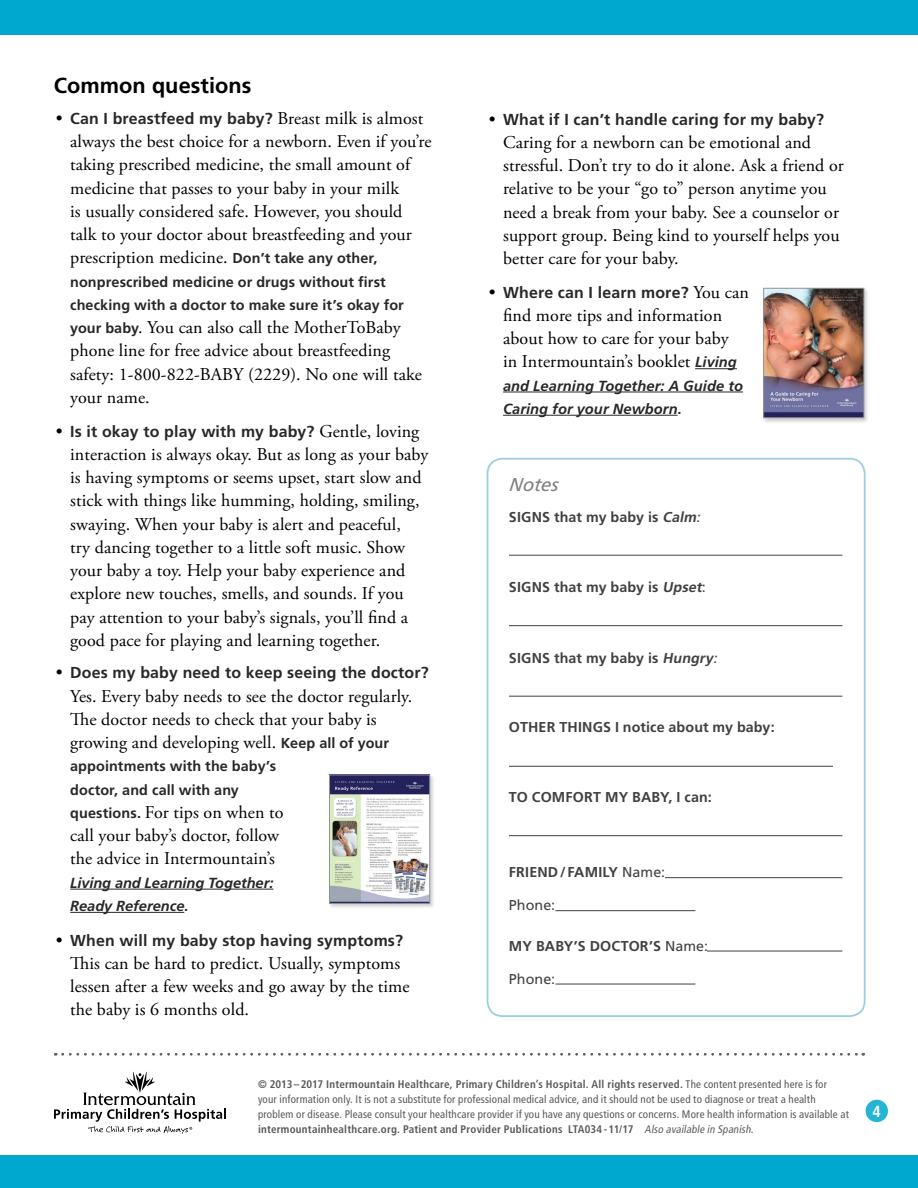
<style>
.page{position:relative;width:918px;height:1188px;background:#fff}
.page>*{position:absolute;margin:0;border:0;box-sizing:border-box;transform-origin:0 0}
.Level_1__h2{font:700 21.75px "Frutiger LT Std";color:#000}
.Main_table{font:italic 18.6px "Frutiger LT Std";color:#808285}
.t1{font:18px/23.2px "Adobe Garamond Pro";letter-spacing:.005em;color:#000}
.Page_Number{font:700 condensed 16.2px "Frutiger LT Std";color:#fff}
.t2{font:700 15.9px "Frutiger LT Std";letter-spacing:.01em;color:#292829}
.t3{font:italic 700 14.7px/23.2px "Frutiger LT Std";letter-spacing:.005em;color:#292829}
.t4{font:700 14.4px/23.2px "Frutiger LT Std";letter-spacing:.005em;color:#292829}
.Main_table-2{font:700 14.25px "Frutiger LT Std";letter-spacing:.01em;color:#414042}
.Main_table-3{font:14.25px "Frutiger LT Std";letter-spacing:.005em;color:#414042}
.t5{font:condensed 10.95px/15px "Frutiger LT Std";letter-spacing:.015em;color:#58595b}
.s1{font-family:"Adobe Garamond Pro";font-weight:400;font-size:18px;color:#000}
.s2{font-family:"Frutiger LT Std";font-weight:700;font-size:14.4px;color:#292829}
.s3{font-style:normal}
.s4{font-family:"Frutiger LT Std";font-weight:700;font-style:italic;font-size:14.7px;color:#292829}
.s5{font-style:italic}
.s6{font-weight:400;font-style:italic}
.s7{font-weight:400}
.s8{font-weight:700}
.s9{font-style:italic;color:#5d5d60}
</style>
<div class="page">
<div style="left:0;top:0;width:918px;height:35px;background:#00a7ce"></div>
<div style="left:0;top:1156px;width:918px;height:32px;background:#00a7ce"></div>
<div style="left:866px;top:1100px;width:22px;height:22px;background:#26b4d6;border-radius:50%"></div>
<svg style="left:54px;top:1072px;width:172px;height:62px"></svg>
<svg style="left:63px;top:1053px;width:801px;height:2px"></svg>
<hr style="left:509px;top:555px;width:333px;height:1px;background:#414042">
<hr style="left:509px;top:625px;width:333px;height:1px;background:#414042">
<hr style="left:509px;top:696px;width:333px;height:1px;background:#414042">
<hr style="left:509px;top:766px;width:324px;height:1px;background:#414042">
<hr style="left:509px;top:835px;width:333px;height:1px;background:#414042">
<hr style="left:665px;top:877px;width:177px;height:1px;background:#414042">
<hr style="left:555px;top:910px;width:140px;height:1px;background:#414042">
<hr style="left:707px;top:951px;width:135px;height:1px;background:#414042">
<hr style="left:555px;top:984px;width:140px;height:1px;background:#414042">
<div style="left:487px;top:458px;width:379px;height:559px;border:2px solid #9ccfe0;border-radius:15px"></div>
<div style="left:328px;top:773px;width:108px;height:136px;background:#000;opacity:.2"></div>
<img style="left:331px;top:776px;width:97px;height:126px">
<div style="left:329px;top:774px;width:101px;height:130px;border:1px solid #939598"></div>
<div style="left:762px;top:287px;width:108px;height:137px;background:#000;opacity:.2"></div>
<img style="left:765px;top:290px;width:97px;height:126px">
<div style="left:763px;top:288px;width:101px;height:130px;border:1px solid #939598"></div>
<hr style="left:70px;top:889px;width:203px;height:1px;background:#292829">
<hr style="left:70px;top:912px;width:114px;height:1px;background:#292829">
<hr style="left:695px;top:368px;width:42px;height:1px;background:#292829">
<hr style="left:503px;top:392px;width:240px;height:1px;background:#292829">
<hr style="left:503px;top:415px;width:175px;height:1px;background:#292829">
<p class="Level_1__h2" style="left:54px;top:73px;width:199px">Common questions</p>
<p class="t2" style="left:56px;top:109px;width:369px"><span class="s1">•</span> Can I breastfeed my baby? <span class="s1">Breast milk is almost</span></p>
<p class="t1" style="left:70px;top:130px;width:363px">always the best choice for a newborn. Even if you’re taking prescribed medicine, the small amount of medicine that passes to your baby in your milk<br>is usually considered safe. However, you should talk to your doctor about breastfeeding and your prescription medicine. <span class="s2">Don’t take any other,</span></p>
<p class="t4" style="left:70px;top:270px;width:335px">nonprescribed medicine or drugs without first checking with a doctor to make sure it’s okay for</p>
<p class="t1" style="left:70px;top:316px;width:353px"><span class="s2">your baby</span>. You can also call the MotherToBaby phone line for free advice about breastfeeding safety: 1-800-822-BABY (2229). No one will take your name.</p>
<p class="t2" style="left:56px;top:422px;width:365px"><span class="s1">•</span> Is it okay to play with my baby? <span class="s1">Gentle, loving</span></p>
<p class="t1" style="left:70px;top:443px;width:360px">interaction is always okay. But as long as your baby is having symptoms or seems upset, start slow and stick with things like humming, holding, smiling, swaying. When your baby is alert and peaceful,<br>try dancing together to a little soft music. Show your baby a toy. Help your baby experience and explore new touches, smells, and sounds. If you pay attention to your baby’s signals, you’ll find a good pace for playing and learning together.</p>
<p class="t2" style="left:56px;top:664px;width:374px"><span class="s1">•</span> Does my baby need to keep seeing the doctor?</p>
<p class="t1" style="left:70px;top:685px;width:344px">Yes. Every baby needs to see the doctor regularly.<br>The doctor needs to check that your baby is growing and developing well. <span class="s2">Keep all of your</span></p>
<p class="t4" style="left:70px;top:755px;width:208px">appointments with the baby’s doctor, and call with any</p>
<p class="t1" style="left:70px;top:801px;width:215px"><span class="s2">questions.</span> For tips on when to call your baby’s doctor, follow the advice in Intermountain’s</p>
<p class="t3" style="left:70px;top:871px;width:205px">Living and Learning Together:<br>Ready Reference<span class="s3">.</span></p>
<p class="t2" style="left:56px;top:931px;width:349px"><span class="s1">•</span> When will my baby stop having symptoms?</p>
<p class="t1" style="left:70px;top:952px;width:341px">This can be hard to predict. Usually, symptoms lessen after a few weeks and go away by the time the baby is 6 months old.</p>
<p class="t2" style="left:489px;top:110px;width:337px"><span class="s1">•</span> What if I can’t handle caring for my baby?</p>
<p class="t1" style="left:503px;top:131px;width:342px">Caring for a newborn can be emotional and stressful. Don’t try to do it alone. Ask a friend or relative to be your “go to” person anytime you need a break from your baby. See a counselor or support group. Being kind to yourself helps you better care for your baby.</p>
<p class="t2" style="left:489px;top:283px;width:262px"><span class="s1">•</span> Where can I learn more? <span class="s1">You can</span></p>
<p class="t1" style="left:503px;top:304px;width:235px">find more tips and information about how to care for your baby in Intermountain’s booklet <span class="s4">Living</span></p>
<p class="t3" style="left:503px;top:374px;width:241px">and Learning Together: A Guide to<br>Caring for your Newborn<span class="s3">.</span></p>
<p class="Main_table" style="left:509px;top:473px;width:53px">Notes</p>
<p class="Main_table-2" style="left:509px;top:509px;width:196px">SIGNS that my baby is <span class="s5">Calm</span><span class="s6">:</span></p>
<p class="Main_table-2" style="left:509px;top:579px;width:198px">SIGNS that my baby is <span class="s5">Upset</span><span class="s7">:</span></p>
<p class="Main_table-2" style="left:509px;top:650px;width:213px">SIGNS that my baby is <span class="s5">Hungry</span><span class="s6">:</span></p>
<p class="Main_table-2" style="left:509px;top:719px;width:267px">OTHER THINGS I notice about my baby:</p>
<p class="Main_table-2" style="left:509px;top:789px;width:204px">TO COMFORT MY BABY, I can:</p>
<p class="Main_table-2" style="left:509px;top:864px;width:158px">FRIEND/ FAMILY <span class="s7">Name:</span></p>
<p class="Main_table-3" style="left:509px;top:897px;width:48px">Phone:</p>
<p class="Main_table-2" style="left:509px;top:937px;width:201px">MY BABY’S DOCTOR’S <span class="s7">Name:</span></p>
<p class="Main_table-3" style="left:509px;top:970px;width:48px">Phone:</p>
<p class="t5" style="left:258px;top:1077px;width:592px"><span class="s8">© 2013–2017 Intermountain Healthcare, Primary Children’s Hospital. All rights reserved.</span> The content presented here is for<br>your information only. It is not a substitute for professional medical advice, and it should not be used to diagnose or treat a health problem or disease. Please consult your healthcare provider if you have any questions or concerns. More health information is available at <span class="s8">intermountainhealthcare.org. Patient and Provider Publications LTA034-11/17</span> <span class="s9">Also available in Spanish.</span></p>
<p class="Page_Number" style="left:873px;top:1102px;width:10px">4</p>
</div>
